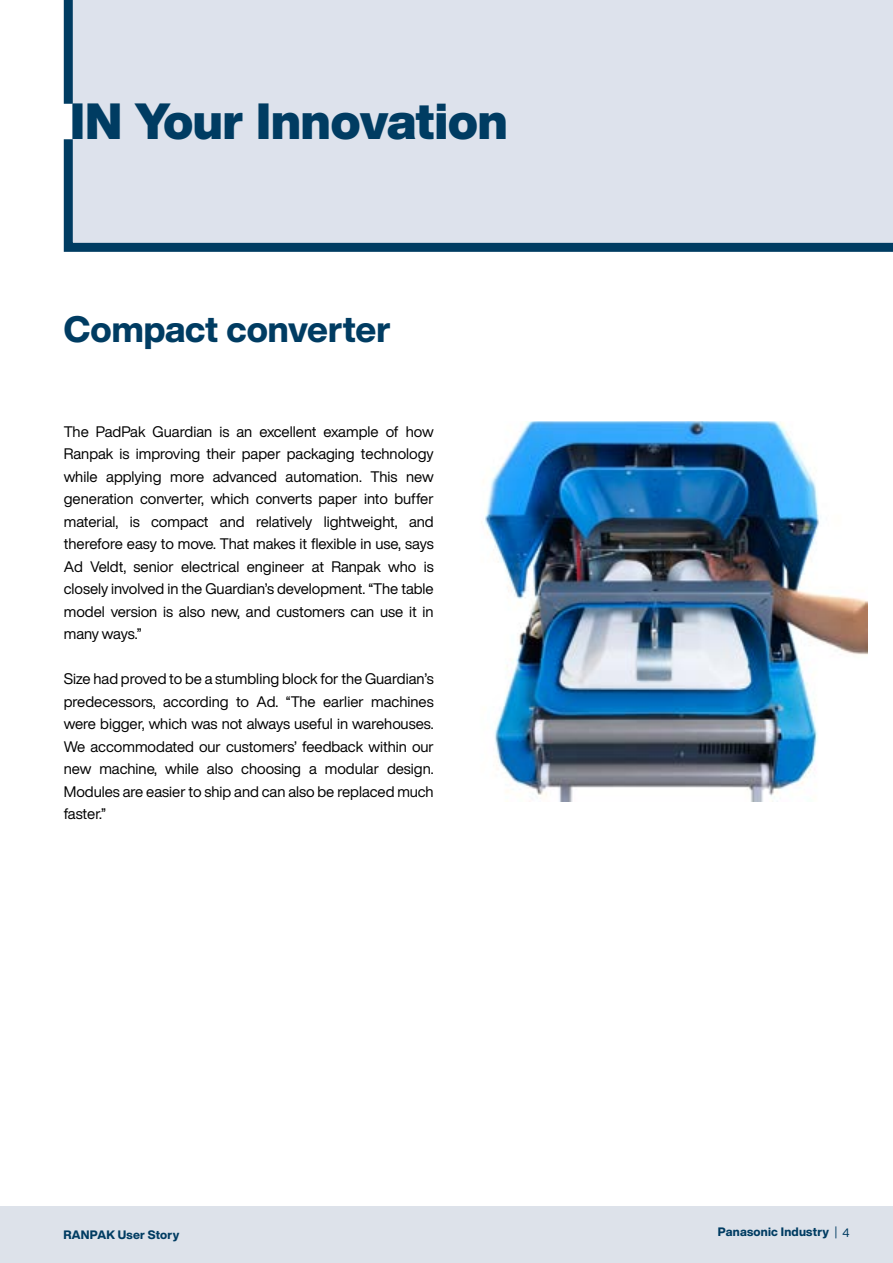
<style>
.page{position:relative;width:893px;height:1263px;background:#fff}
.page>*{position:absolute;margin:0;border:0;box-sizing:border-box;transform-origin:0 0}
.t1{font:900 49.95px "Helvetica Now Display";color:#003c62}
.t2{font:800 36px "Helvetica Now Display";color:#003c62}
.Intro_Text_content{font:15px/22.5px "Helvetica Now Display";color:#000}
.t3{font:800 12px "Helvetica Now Display";letter-spacing:.02em;color:#003c62}
.t4{font:12px "Helvetica Now Display";color:#003c62}
</style>
<div class="page">
<div style="left:0;top:1207px;width:893px;height:56px;background:#dde2ea"></div>
<div style="left:63px;top:0;width:830px;height:252px;background:#dde2ec"></div>
<img style="left:481px;top:421px;width:387px;height:381px">
<p class="t1" style="left:70px;top:88px;width:439px">IN Your Innovation</p>
<p class="t2" style="left:64px;top:305px;width:329px">Compact converter</p>
<p class="Intro_Text_content" style="left:153px;top:420px;width:61px">Guardian</p>
<p class="Intro_Text_content" style="left:386px;top:420px;width:15px">of</p>
<p class="Intro_Text_content" style="left:64px;top:420px;width:27px">The</p>
<p class="Intro_Text_content" style="left:64px;top:442px;width:371px">Ranpak is improving their paper packaging technology</p>
<p class="Intro_Text_content" style="left:406px;top:465px;width:29px">new</p>
<p class="Intro_Text_content" style="left:96px;top:420px;width:51px">PadPak</p>
<p class="Intro_Text_content" style="left:259px;top:420px;width:58px">excellent</p>
<p class="Intro_Text_content" style="left:324px;top:420px;width:57px">example</p>
<p class="Intro_Text_content" style="left:406px;top:420px;width:29px">how</p>
<p class="Intro_Text_content" style="left:219px;top:420px;width:12px">is</p>
<p class="Intro_Text_content" style="left:236px;top:420px;width:17px">an</p>
<p class="Intro_Text_content" style="left:64px;top:465px;width:35px">while</p>
<p class="Intro_Text_content" style="left:64px;top:487px;width:371px">generation converter, which converts paper into buffer</p>
<p class="Intro_Text_content" style="left:409px;top:510px;width:26px">and</p>
<p class="Intro_Text_content" style="left:106px;top:465px;width:57px">applying</p>
<p class="Intro_Text_content" style="left:213px;top:465px;width:66px">advanced</p>
<p class="Intro_Text_content" style="left:371px;top:465px;width:28px">This</p>
<p class="Intro_Text_content" style="left:286px;top:465px;width:78px">automation.</p>
<p class="Intro_Text_content" style="left:170px;top:465px;width:36px">more</p>
<p class="Intro_Text_content" style="left:64px;top:510px;width:56px">material,</p>
<p class="Intro_Text_content" style="left:64px;top:532px;width:371px">therefore easy to move. That makes it flexible in use, says</p>
<p class="Intro_Text_content" style="left:424px;top:555px;width:12px">is</p>
<p class="Intro_Text_content" style="left:220px;top:510px;width:26px">and</p>
<p class="Intro_Text_content" style="left:256px;top:510px;width:58px">relatively</p>
<p class="Intro_Text_content" style="left:324px;top:510px;width:75px">lightweight,</p>
<p class="Intro_Text_content" style="left:130px;top:510px;width:12px">is</p>
<p class="Intro_Text_content" style="left:151px;top:510px;width:59px">compact</p>
<p class="Intro_Text_content" style="left:64px;top:555px;width:371px">Ad<br>closely involved in the Guardians’ development “. The table model version is also new, and customers can use init many ways “.</p>
<p class="Intro_Text_content" style="left:64px;top:667px;width:371px;text-align:right">Size had proved to be a stumbling block for the Guardians’ machines</p>
<p class="Intro_Text_content" style="left:90px;top:555px;width:38px">Veldt,</p>
<p class="Intro_Text_content" style="left:181px;top:555px;width:60px">electrical</p>
<p class="Intro_Text_content" style="left:331px;top:555px;width:51px">Ranpak</p>
<p class="Intro_Text_content" style="left:388px;top:555px;width:30px">who</p>
<p class="Intro_Text_content" style="left:134px;top:555px;width:42px">senior</p>
<p class="Intro_Text_content" style="left:247px;top:555px;width:59px">engineer</p>
<p class="Intro_Text_content" style="left:312px;top:555px;width:14px">at</p>
<p class="Intro_Text_content" style="left:64px;top:690px;width:94px">predecessors,</p>
<p class="Intro_Text_content" style="left:64px;top:712px;width:371px">were bigger, which was not always useful in warehouses.</p>
<p class="Intro_Text_content" style="left:64px;top:735px;width:371px">We accommodated our customers’ feedback within our</p>
<p class="Intro_Text_content" style="left:387px;top:757px;width:48px">design.</p>
<p class="Intro_Text_content" style="left:163px;top:690px;width:67px">according</p>
<p class="Intro_Text_content" style="left:257px;top:690px;width:23px">Ad.</p>
<p class="Intro_Text_content" style="left:286px;top:690px;width:32px">“The</p>
<p class="Intro_Text_content" style="left:323px;top:690px;width:42px">earlier</p>
<p class="Intro_Text_content" style="left:236px;top:690px;width:15px">to</p>
<p class="Intro_Text_content" style="left:99px;top:757px;width:59px">machine,</p>
<p class="Intro_Text_content" style="left:165px;top:757px;width:35px">while</p>
<p class="Intro_Text_content" style="left:207px;top:757px;width:28px">also</p>
<p class="Intro_Text_content" style="left:241px;top:757px;width:61px">choosing</p>
<p class="Intro_Text_content" style="left:325px;top:757px;width:56px">modular</p>
<p class="Intro_Text_content" style="left:64px;top:757px;width:371px">new<br>Modules are easier to ship and can also be replaced much faster“.</p>
<p class="Intro_Text_content" style="left:309px;top:757px;width:9px">a</p>
<p class="t3" style="left:63px;top:1227px;width:117px">RANPAK User Story</p>
<p class="t4" style="left:835px;top:1224px;width:16px">4|</p>
<p class="t3" style="left:718px;top:1224px;width:113px">Panasonic Industry</p>
</div>
